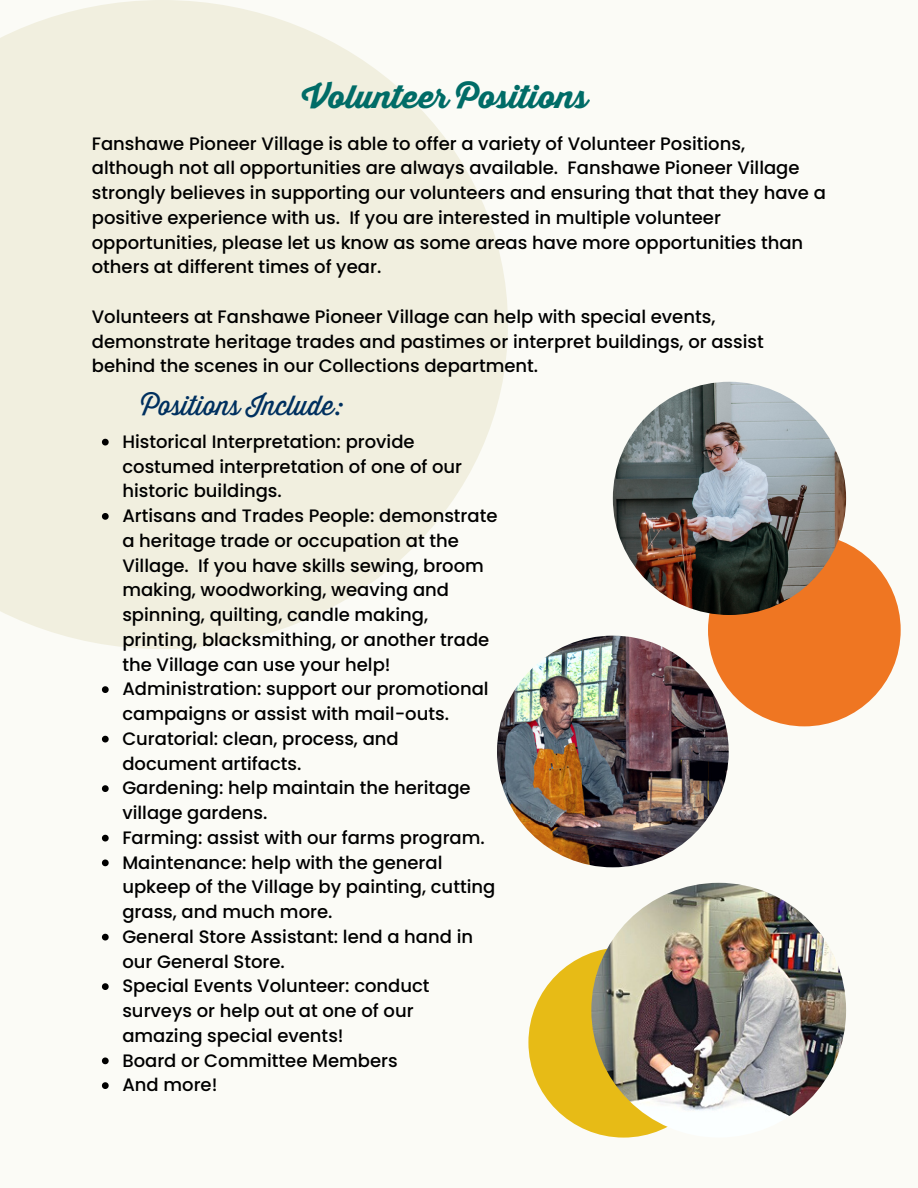
<style>
.page{position:relative;width:918px;height:1188px;background:#fbfbf6}
.page>*{position:absolute;margin:0;border:0;box-sizing:border-box;transform-origin:0 0}
.t1{font:31.5px "Thirsty Script Extrabold Demo";color:#006c67}
.t2{font:27px "Thirsty Script";color:#00305f}
.t3{font:500 18px/24.8px "Poppins";color:#000}
</style>
<div class="page">
<div style="left:708px;top:534px;width:193px;height:192px;background:#ef7622;border-radius:50%"></div>
<img style="left:613px;top:382px;width:233px;height:233px;border-radius:50%">
<div style="left:528px;top:947px;width:191px;height:191px;background:#e7bb16;border-radius:50%"></div>
<img style="left:591px;top:883px;width:255px;height:255px;border-radius:50%">
<img style="left:497px;top:636px;width:232px;height:231px;border-radius:50%">
<svg style="left:0;top:0;width:508px;height:648px;fill:#f1efdf"></svg>
<svg style="left:102px;top:439px;width:7px;height:7px"></svg>
<svg style="left:102px;top:513px;width:7px;height:7px"></svg>
<svg style="left:102px;top:686px;width:7px;height:7px"></svg>
<svg style="left:102px;top:736px;width:7px;height:6px"></svg>
<svg style="left:102px;top:785px;width:7px;height:7px"></svg>
<svg style="left:102px;top:835px;width:7px;height:7px"></svg>
<svg style="left:102px;top:860px;width:7px;height:6px"></svg>
<svg style="left:102px;top:934px;width:7px;height:6px"></svg>
<svg style="left:102px;top:983px;width:7px;height:7px"></svg>
<svg style="left:102px;top:1058px;width:7px;height:6px"></svg>
<svg style="left:102px;top:1082px;width:7px;height:7px"></svg>
<h1 class="t1" style="left:302px;top:79px;width:288px">Volunteer Positions</h1>
<p class="t3" style="left:92px;top:131px;width:736px">Fanshawe Pioneer Village is able to offer a variety of Volunteer Positions, although not all opportunities are always available. Fanshawe Pioneer Village strongly believes in supporting our volunteers and ensuring that that they have a positive experience with us. If you are interested in multiple volunteer opportunities, please let us know as some areas have more opportunities than others at different times of year.</p>
<p class="t3" style="left:92px;top:304px;width:674px">Volunteers at Fanshawe Pioneer Village can help with special events, demonstrate heritage trades and pastimes or interpret buildings, or assist behind the scenes in our Collections department.</p>
<h2 class="t2" style="left:141px;top:390px;width:203px">Positions Include:</h2>
<p class="t3" style="left:122px;top:429px;width:377px">Historical Interpretation: provide costumed interpretation of one of our historic buildings.<br>Artisans and Trades People: demonstrate a heritage trade or occupation at the<br>Village. If you have skills sewing, broom making, woodworking, weaving and spinning, quilting, candle making, printing, blacksmithing, or another trade the Village can use your help!<br>Administration: support our promotional campaigns or assist with mail-outs.<br>Curatorial: clean, process, and document artifacts.<br>Gardening: help maintain the heritage village gardens.<br>Farming: assist with our farms program.<br>Maintenance: help with the general upkeep of the Village by painting, cutting grass, and much more.<br>General Store Assistant: lend a hand in our General Store.<br>Special Events Volunteer: conduct surveys or help out at one of our amazing special events!<br>Board or Committee Members<br>And more!</p>
</div>
